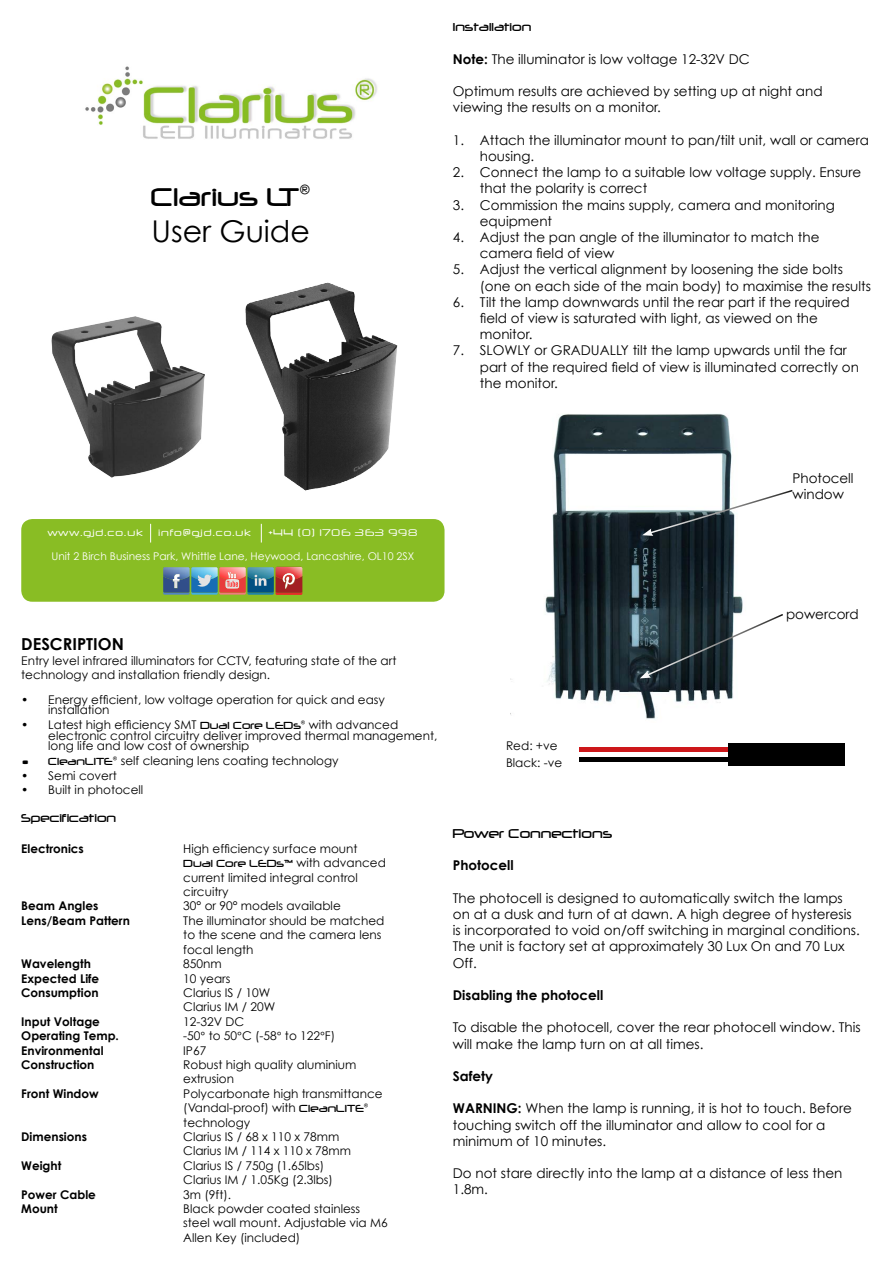
<style>
.page{position:relative;width:893px;height:1263px;background:#fff}
.page>*{position:absolute;margin:0;border:0;box-sizing:border-box;transform-origin:0 0}
.t1{font:30px "Neuropol";color:#000}
.t2{font:30px "Century Gothic";color:#000}
.t3{font:700 16.5px "Century Gothic";color:#000}
.t4{font:15px "Neuropol";color:#000}
.t5{font:13.5px/16.2px "Century Gothic";color:#000}
.t6{font:700 13.5px "Century Gothic";color:#000}
.t7{font:13.5px "Neuropol";color:#000}
.t8{font:12px/14.4px "Century Gothic";color:#000}
.t9{font:700 12px "Century Gothic";color:#000}
.t10{font:12px "Neuropol";color:#000}
.t11{font:10.65px "Century Gothic";color:#fff}
.t12{font:9.6px "Neuropol X Free";letter-spacing:.02em;color:#fff}
.s1{font-weight:700}
.s2{font-family:"Neuropol"}
.s3{font-family:"Century Gothic"}
.s4{font-family:"Helvetica"}
</style>
<div class="page">
<hr style="left:579px;top:748px;width:168px;height:4px;background:#cd171a">
<hr style="left:579px;top:757px;width:168px;height:4px;background:#000">
<div style="left:728px;top:743px;width:116px;height:22px;background:#000"></div>
<img style="left:510px;top:413px;width:233px;height:306px">
<svg style="left:642px;top:489px;width:151px;height:47px"></svg>
<svg style="left:640px;top:613px;width:143px;height:65px"></svg>
<div style="left:21px;top:519px;width:423px;height:83px;background:#89bd24;border-radius:11px"></div>
<svg style="left:150px;top:524px;width:1px;height:18px"></svg>
<svg style="left:261px;top:524px;width:1px;height:18px"></svg>
<img style="left:163px;top:567px;width:139px;height:28px">
<img style="left:85px;top:66px;width:293px;height:73px">
<img style="left:245px;top:282px;width:153px;height:209px">
<img style="left:51px;top:317px;width:153px;height:161px">
<h1 class="t1" style="left:151px;top:181px;width:161px">Clarius LT<sup>®</sup></h1>
<h1 class="t2" style="left:151px;top:213px;width:160px">User Guide</h1>
<p class="t7" style="left:453px;top:20px;width:80px">Installation</p>
<p class="t5" style="left:453px;top:51px;width:298px"><span class="s1">Note:</span> The illuminator is low voltage 12-32V DC</p>
<p class="t5" style="left:453px;top:83px;width:371px">Optimum results are achieved by setting up at night and viewing the results on a monitor.</p>
<p class="t5" style="left:480px;top:132px;width:391px;text-indent:-27px">1. Attach the illuminator mount to pan/tilt unit, wall or camera housing.</p>
<p class="t5" style="left:480px;top:164px;width:383px;text-indent:-27px">2. Connect the lamp to a suitable low voltage supply. Ensure that the polarity is correct</p>
<p class="t5" style="left:480px;top:196px;width:357px;text-indent:-27px">3. Commission the mains supply, camera and monitoring equipment</p>
<p class="t5" style="left:480px;top:229px;width:341px;text-indent:-27px">4. Adjust the pan angle of the illuminator to match the camera field of view</p>
<p class="t5" style="left:480px;top:261px;width:393px;text-indent:-27px">5. Adjust the vertical alignment by loosening the side bolts (one on each side of the main body) to maximise the results</p>
<p class="t5" style="left:480px;top:294px;width:371px;text-indent:-27px">6. Tilt the lamp downwards until the rear part if the required field of view is saturated with light, as viewed on the monitor.</p>
<p class="t5" style="left:480px;top:342px;width:381px;text-indent:-27px">7. SLOWLY or GRADUALLY tilt the lamp upwards until the far part of the required field of view is illuminated correctly on the monitor.</p>
<p class="t12" style="left:47px;top:526px;width:97px">www.gjd.co.uk</p>
<p class="t12" style="left:158px;top:526px;width:95px">info@gjd.co.uk</p>
<p class="t12" style="left:269px;top:526px;width:151px">+44 (0) 1706 363 998</p>
<p class="t11" style="left:51px;top:550px;width:364px">Unit 2 Birch Business Park, Whittle Lane, Heywood, Lancashire, OL10 2SX</p>
<p class="t5" style="left:792px;top:470px;width:63px">Photocell window</p>
<p class="t3" style="left:21px;top:634px;width:104px">DESCRIPTION</p>
<p class="t8" style="left:21px;top:653px;width:377px">Entry level infrared illuminators for CCTV, featuring state of the art technology and installation friendly design.</p>
<p class="t8" style="left:48px;top:694px;width:338px;line-height:10.5px;text-indent:-27px">• Energy efficient, low voltage operation for quick and easy installation</p>
<p class="t8" style="left:48px;top:719px;width:391px;line-height:10.5px;text-indent:-27px">• Latest high efficiency SMT <span class="s2">Dual Core LEDs</span><sup>®</sup> with advanced electronic control circuitry deliver improved thermal management, long life and low cost of ownership</p>
<p class="t8" style="left:21px;top:753px;width:319px"><span class="s2">• CleanLITE</span><sup>®</sup> self cleaning lens coating technology</p>
<p class="t8" style="left:21px;top:768px;width:97px">• Semi covert</p>
<p class="t8" style="left:21px;top:783px;width:124px">• Built in photocell</p>
<p class="t7" style="left:21px;top:811px;width:96px">Specification</p>
<p class="t9" style="left:21px;top:841px;width:64px">Electronics</p>
<p class="t8" style="left:183px;top:841px;width:176px">High efficiency surface mount</p>
<p class="t10" style="left:183px;top:857px;width:204px">Dual Core LEDs™ <span class="s3">with advanced</span></p>
<p class="t8" style="left:183px;top:870px;width:176px">current limited integral control circuitry</p>
<p class="t9" style="left:21px;top:898px;width:79px">Beam Angles</p>
<p class="t8" style="left:183px;top:899px;width:159px">30° or 90° models available</p>
<p class="t9" style="left:21px;top:913px;width:110px">Lens/Beam Pattern</p>
<p class="t8" style="left:183px;top:913px;width:203px">The illuminator should be matched to the scene and the camera lens focal length</p>
<p class="t9" style="left:21px;top:956px;width:71px">Wavelength</p>
<p class="t8" style="left:183px;top:956px;width:40px">850nm</p>
<p class="t9" style="left:21px;top:970px;width:80px">Expected Life</p>
<p class="t8" style="left:183px;top:971px;width:49px">10 years</p>
<p class="t9" style="left:21px;top:985px;width:79px">Consumption</p>
<p class="t8" style="left:183px;top:985px;width:94px">Clarius IS / 10W<br>Clarius IM / 20W</p>
<p class="t9" style="left:21px;top:1014px;width:80px">Input Voltage</p>
<p class="t8" style="left:183px;top:1014px;width:63px">12-32V DC</p>
<p class="t9" style="left:21px;top:1028px;width:99px">Operating Temp.</p>
<p class="t8" style="left:183px;top:1028px;width:153px">-50<span class="s4">°</span> to 50<span class="s4">°</span>C (-58<span class="s4">°</span> to 122<span class="s4">°</span>F)</p>
<p class="t9" style="left:21px;top:1042px;width:84px">Environmental</p>
<p class="t8" style="left:183px;top:1043px;width:25px">IP67</p>
<p class="t9" style="left:21px;top:1057px;width:75px">Construction</p>
<p class="t8" style="left:183px;top:1057px;width:175px">Robust high quality aluminium extrusion</p>
<p class="t9" style="left:21px;top:1086px;width:79px">Front Window</p>
<p class="t8" style="left:183px;top:1086px;width:201px">Polycarbonate high transmittance (Vandal-proof) with <span class="s2">CleanLITE</span><sup>® </sup>technology</p>
<p class="t9" style="left:21px;top:1129px;width:67px">Dimensions</p>
<p class="t8" style="left:183px;top:1129px;width:169px">Clarius IS / 68 x 110 x 78mm<br>Clarius IM / 114 x 110 x 78mm</p>
<p class="t9" style="left:21px;top:1158px;width:42px">Weight</p>
<p class="t8" style="left:183px;top:1158px;width:151px">Clarius IS / 750g (1.65lbs)<br>Clarius IM / 1.05Kg (2.3lbs)</p>
<p class="t9" style="left:21px;top:1186px;width:76px">Power Cable</p>
<p class="t8" style="left:183px;top:1187px;width:49px">3m (9ft).</p>
<p class="t9" style="left:21px;top:1201px;width:38px">Mount</p>
<p class="t8" style="left:183px;top:1201px;width:206px">Black powder coated stainless steel wall mount. Adjustable via M6<br>Allen Key (included)</p>
<p class="t8" style="left:506px;top:738px;width:58px;line-height:16.2px">Red: +ve<br>Black: -ve</p>
<p class="t5" style="left:786px;top:606px;width:74px">powercord</p>
<p class="t4" style="left:453px;top:825px;width:161px">Power Connections</p>
<p class="t6" style="left:453px;top:857px;width:62px">Photocell</p>
<p class="t5" style="left:453px;top:889px;width:409px">The photocell is designed to automatically switch the lamps on at a dusk and turn of at dawn. A high degree of hysteresis is incorporated to void on/off switching in marginal conditions.<br>The unit is factory set at approximately 30 Lux On and 70 Lux Off.</p>
<p class="t6" style="left:453px;top:986px;width:152px">Disabling the photocell</p>
<p class="t5" style="left:453px;top:1019px;width:409px">To disable the photocell, cover the rear photocell window. This will make the lamp turn on at all times.</p>
<p class="t6" style="left:453px;top:1067px;width:42px">Safety</p>
<p class="t5" style="left:453px;top:1100px;width:400px"><span class="s1">WARNING:</span> When the lamp is running, it is hot to touch. Before touching switch off the illuminator and allow to cool for a minimum of 10 minutes.</p>
<p class="t5" style="left:453px;top:1165px;width:391px">Do not stare directly into the lamp at a distance of less then<br>1.8m.</p>
</div>
